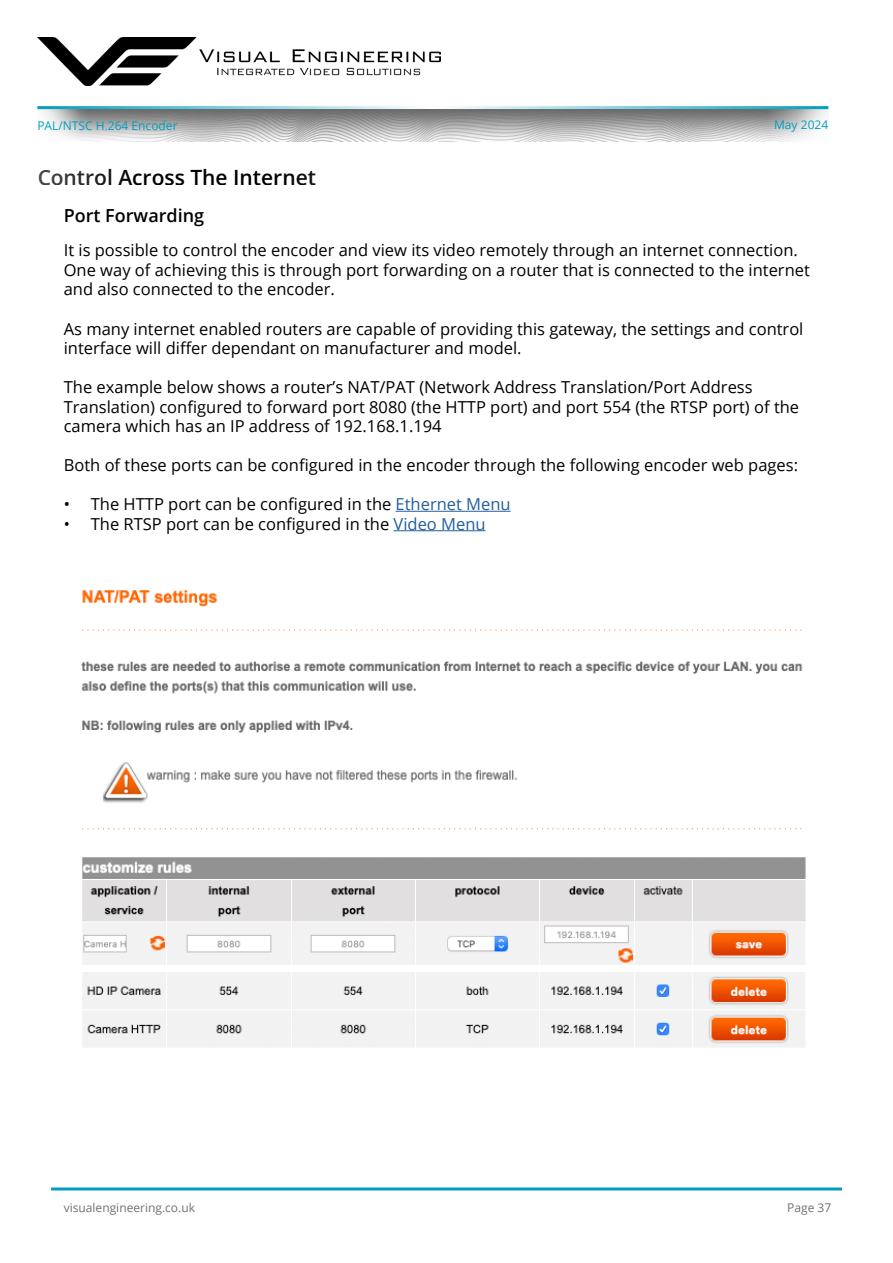
<style>
.page{position:relative;width:893px;height:1263px;background:#fff}
.page>*{position:absolute;margin:0;border:0;box-sizing:border-box;transform-origin:0 0}
.t1{font:600 21px "Open Sans";color:#000}
.t2{font:600 18px "Open Sans";color:#000}
.t3{font:16.5px/19.5px "Open Sans";color:#000}
.t4{font:12px "Open Sans";color:#717171}
.t5{font:12px "Open Sans";color:#019ec0}
.s1{color:#215e9e}
</style>
<div class="page">
<hr style="left:51px;top:1187px;width:791px;height:3px;background:#019ec0">
<img style="left:37px;top:109px;width:791px;height:32px">
<hr style="left:37px;top:106px;width:791px;height:3px;background:#019ec0">
<img style="left:38px;top:38px;width:403px;height:47px">
<hr style="left:396px;top:511px;width:115px;height:1px;background:#215e9e">
<hr style="left:394px;top:530px;width:92px;height:1px;background:#215e9e">
<img style="left:81px;top:589px;width:725px;height:458px">
<p class="t5" style="left:37px;top:117px;width:142px">PAL/NTSC H.264 Encoder</p>
<p class="t5" style="left:774px;top:117px;width:56px">May 2024</p>
<p class="t1" style="left:37px;top:163px;width:280px">Control Across The Internet</p>
<p class="t2" style="left:64px;top:203px;width:142px">Port Forwarding</p>
<p class="t3" style="left:64px;top:240px;width:748px">It is possible to control the encoder and view its video remotely through an internet connection.<br>One way of achieving this is through port forwarding on a router that is connected to the internet and also connected to the encoder.</p>
<p class="t3" style="left:64px;top:318px;width:741px">As many internet enabled routers are capable of providing this gateway, the settings and control interface will differ dependant on manufacturer and model.</p>
<p class="t3" style="left:64px;top:377px;width:737px">The example below shows a router’s NAT/PAT (Network Address Translation/Port Address<br>Translation) configured to forward port 8080 (the HTTP port) and port 554 (the RTSP port) of the camera which has an IP address of 192.168.1.194</p>
<p class="t3" style="left:64px;top:455px;width:736px">Both of these ports can be configured in the encoder through the following encoder web pages:</p>
<p class="t3" style="left:64px;top:494px;width:448px">• The HTTP port can be configured in the <span class="s1">Ethernet Menu</span></p>
<p class="t3" style="left:64px;top:513px;width:423px">• The RTSP port can be configured in the <span class="s1">Video Menu</span></p>
<p class="t4" style="left:64px;top:1199px;width:133px">visualengineering.co.uk</p>
<p class="t4" style="left:787px;top:1199px;width:46px">Page 37</p>
</div>
